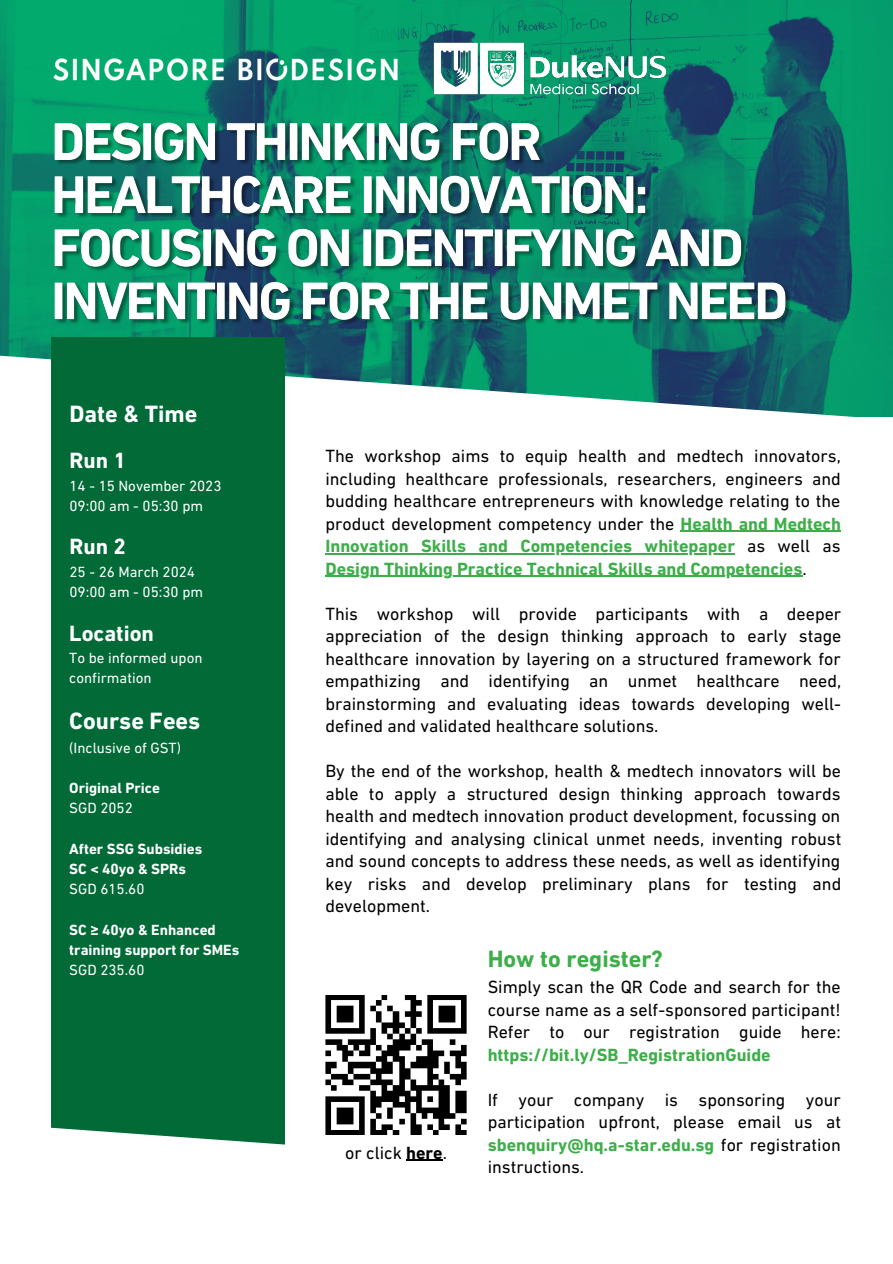
<style>
.page{position:relative;width:893px;height:1264px;background:#fff}
.page>*{position:absolute;margin:0;border:0;box-sizing:border-box;transform-origin:0 0}
.t1{font:700 24px "DIN Next LT Pro";color:#fff}
.t2{font:700 24px "DIN Next LT Pro";color:#3dae49}
.t3{font:700 22.5px "DIN Next LT Pro";color:#fff}
.t4{font:18px/22.5px "DIN Next LT Pro";color:#000;text-align:justify}
.t5{font:15px/20.2px "DIN Next LT Pro";color:#fff}
.t6{font:700 15px/20.2px "DIN Next LT Pro";color:#fff}
.s1{font-weight:700;color:#3dae49}
.s2{font-weight:700}
</style>
<div class="page">
<img style="left:0;top:0;width:892px;height:307px">
<svg style="left:0;top:307px;width:892px;height:519px"></svg>
<div style="left:51px;top:337px;width:233px;height:836px;background:#016a37"></div>
<img style="left:50px;top:117px;width:743px;height:223px">
<svg style="left:51px;top:1111px;width:234px;height:62px"></svg>
<hr style="left:680px;top:531px;width:161px;height:1px;background:#3dae49">
<hr style="left:325px;top:553px;width:410px;height:1px;background:#3dae49">
<hr style="left:325px;top:576px;width:477px;height:1px;background:#3dae49">
<img style="left:325px;top:995px;width:142px;height:139px">
<img style="left:45px;top:47px;width:360px;height:44px">
<img style="left:414px;top:23px;width:271px;height:92px">
<hr style="left:406px;top:1159px;width:37px;height:1px;background:#000">
<p class="t1" style="left:69px;top:404px;width:129px">Date &amp; Time</p>
<p class="t3" style="left:69px;top:451px;width:58px">Run 1</p>
<p class="t5" style="left:69px;top:477px;width:153px">14 - 15 November 2023</p>
<p class="t5" style="left:69px;top:497px;width:135px">09:00 am - 05:30 pm</p>
<p class="t3" style="left:69px;top:537px;width:58px">Run 2</p>
<p class="t5" style="left:69px;top:563px;width:127px">25 - 26 March 2024</p>
<p class="t5" style="left:69px;top:583px;width:135px">09:00 am - 05:30 pm</p>
<p class="t3" style="left:69px;top:623px;width:86px">Location</p>
<p class="t5" style="left:69px;top:649px;width:135px">To be informed upon confirmation</p>
<p class="t1" style="left:69px;top:711px;width:132px">Course Fees</p>
<p class="t5" style="left:69px;top:738px;width:113px">(Inclusive of GST)</p>
<p class="t6" style="left:69px;top:779px;width:92px">Original Price</p>
<p class="t5" style="left:69px;top:799px;width:65px">SGD 2052</p>
<p class="t6" style="left:69px;top:839px;width:134px">After SSG Subsidies</p>
<p class="t6" style="left:69px;top:860px;width:118px">SC &lt; 40yo &amp; SPRs</p>
<p class="t5" style="left:69px;top:880px;width:77px">SGD 615.60</p>
<p class="t6" style="left:69px;top:920px;width:171px">SC ≥ 40yo &amp; Enhanced training support for SMEs</p>
<p class="t5" style="left:69px;top:961px;width:77px">SGD 235.60</p>
<p class="t4" style="left:325px;top:446px;width:517px">The workshop aims to equip health and medtech innovators, including healthcare professionals, researchers, engineers and budding healthcare entrepreneurs with knowledge relating to the product development competency under the <span class="s1">Health and Medtech Innovation Skills and Competencies whitepaper</span> as well as <span class="s1">Design Thinking Practice Technical Skills and Competencies</span>.</p>
<p class="t4" style="left:325px;top:604px;width:517px">This workshop will provide participants with a deeper appreciation of the design thinking approach to early stage healthcare innovation by layering on a structured framework for empathizing and identifying an unmet healthcare need, brainstorming and evaluating ideas towards developing well&shy;defined and validated healthcare solutions.</p>
<p class="t4" style="left:325px;top:761px;width:517px">By the end of the workshop, health &amp; medtech innovators will be able to apply a structured design thinking approach towards health and medtech innovation product development, focussing on identifying and analysing clinical unmet needs, inventing robust and sound concepts to address these needs, as well as identifying key risks and develop preliminary plans for testing and development.</p>
<p class="t2" style="left:487px;top:949px;width:177px">How to register?</p>
<p class="t4" style="left:487px;top:977px;width:354px">Simply scan the QR Code and search for the course name as a self-sponsored participant!<br>Refer to our registration guide here: <span class="s1">https://bit.ly/SB_RegistrationGuide</span></p>
<p class="t4" style="left:487px;top:1089px;width:355px">If your company is sponsoring your participation upfront, please email us at <span class="s1">sbenquiry@hq.a-star.edu.sg</span> for registration instructions.</p>
<p class="t4" style="left:345px;top:1142px;width:103px">or click <span class="s2">here</span>.</p>
</div>
